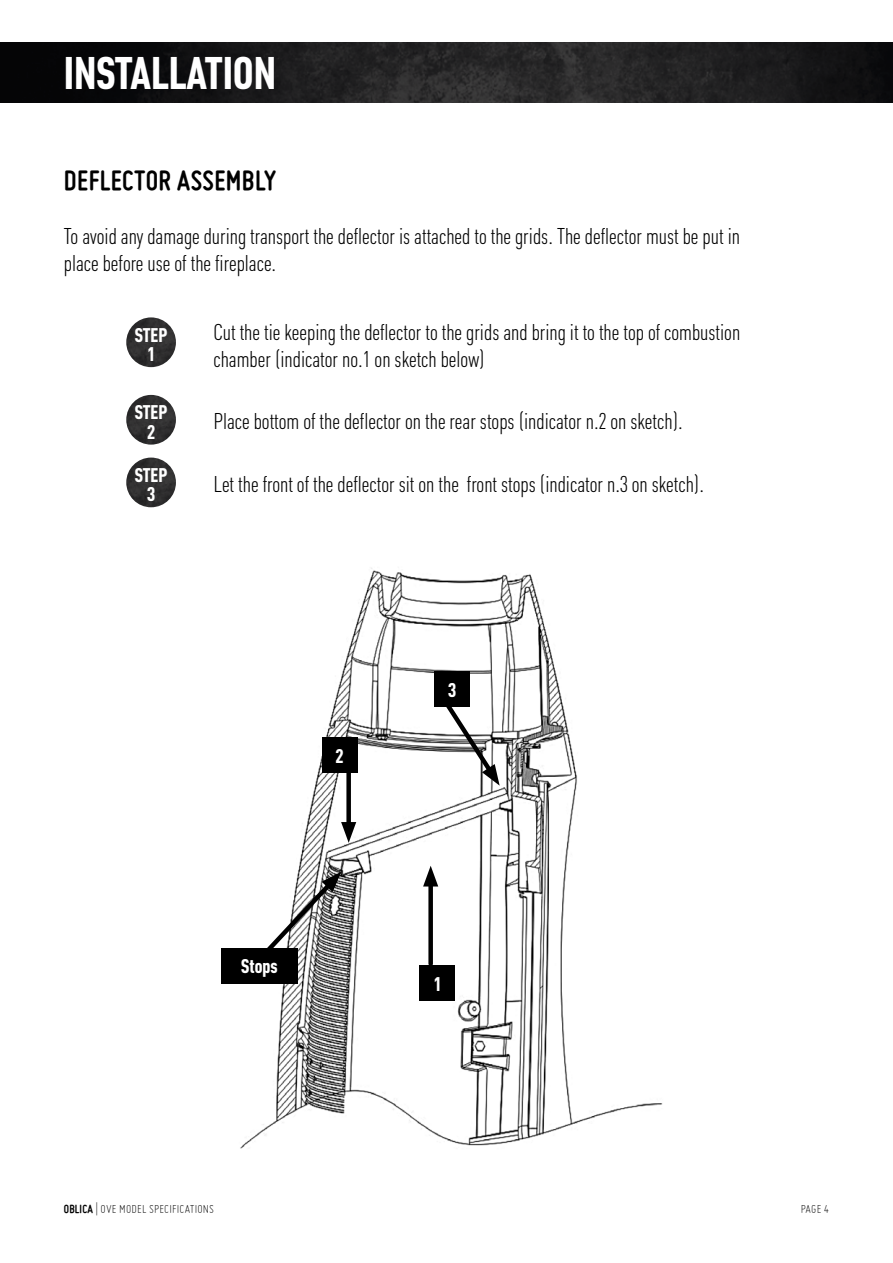
<style>
.page{position:relative;width:893px;height:1263px;background:#fff}
.page>*{position:absolute;margin:0;border:0;box-sizing:border-box;transform-origin:0 0}
.t1{font:700 45px "Plumb Condensed";letter-spacing:.085em;color:#fff}
.t2{font:700 30px "Miso";letter-spacing:.015em;color:#000}
.t3{font:300 22.5px/27px "Plumb Condensed";color:#000}
.t4{font:700 19.5px/19.5px "Plumb Condensed";color:#fff;text-align:center}
.t5{font:300 12.75px "Miso";letter-spacing:.015em;color:#000}
.s1{font-weight:700}
</style>
<div class="page">
<img style="left:0;top:43px;width:893px;height:59px">
<img style="left:126px;top:317px;width:50px;height:50px;border-radius:25px">
<img style="left:126px;top:395px;width:50px;height:50px;border-radius:25px">
<img style="left:126px;top:458px;width:50px;height:49px;border-radius:25px">
<img style="left:221px;top:568px;width:442px;height:581px">
<div style="left:435px;top:672px;width:35px;height:35px;background:#000"></div>
<div style="left:322px;top:738px;width:35px;height:35px;background:#000"></div>
<div style="left:221px;top:948px;width:77px;height:35px;background:#000"></div>
<div style="left:420px;top:965px;width:35px;height:35px;background:#000"></div>
<svg style="left:441px;top:699px;width:59px;height:87px"></svg>
<div style="left:346px;top:773px;width:5px;height:57px;background:#000"></div>
<svg style="left:341px;top:822px;width:15px;height:21px"></svg>
<div style="left:428px;top:878px;width:5px;height:86px;background:#000"></div>
<svg style="left:423px;top:866px;width:15px;height:20px"></svg>
<svg style="left:262px;top:872px;width:79px;height:85px"></svg>
<h1 class="t1" style="left:64px;top:48px;width:214px">INSTALLATION</h1>
<h2 class="t2" style="left:64px;top:164px;width:214px">DEFLECTOR ASSEMBLY</h2>
<p class="t3" style="left:64px;top:224px;width:678px">To avoid any damage during transport the deflector is attached to the grids. The deflector must be put in place before use of the fireplace.</p>
<p class="t4" style="left:135px;top:325px;width:34px">STEP<br>1</p>
<p class="t4" style="left:135px;top:402px;width:34px">STEP<br>2</p>
<p class="t4" style="left:135px;top:465px;width:34px">STEP<br>3</p>
<p class="t3" style="left:213px;top:319px;width:528px">Cut the tie keeping the deflector to the grids and bring it to the top of combustion chamber (indicator no.1 on sketch below)</p>
<p class="t3" style="left:213px;top:409px;width:471px">Place bottom of the deflector on the rear stops (indicator n.2 on sketch).</p>
<p class="t3" style="left:213px;top:471px;width:492px">Let the front of the deflector sit on the front stops (indicator n.3 on sketch).</p>
<p class="t4" style="left:336px;top:746px;width:10px">2</p>
<p class="t4" style="left:448px;top:680px;width:10px">3</p>
<p class="t4" style="left:241px;top:956px;width:38px">STOPS</p>
<p class="t4" style="left:433px;top:974px;width:10px">1</p>
<p class="t5" style="left:64px;top:1202px;width:152px"><span class="s1">OBLICA</span> | OVE MODEL SPECIFICATIONS</p>
<p class="t5" style="left:801px;top:1201px;width:30px">PAGE 4</p>
</div>
